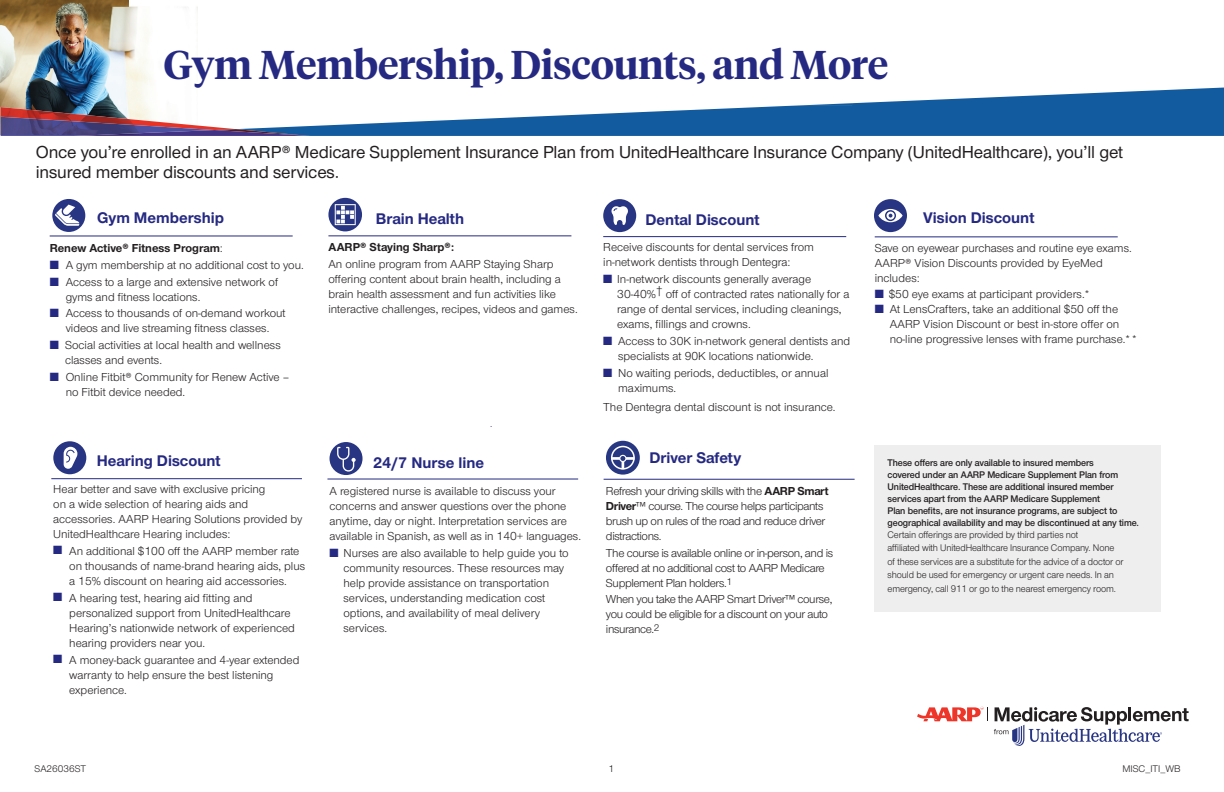
<style>
.page{position:relative;width:1224px;height:792px;background:#fff}
.page>*{position:absolute;margin:0;border:0;box-sizing:border-box;transform-origin:0 0}
.t1{font:600 40px "UHC Serif Headline";letter-spacing:-.01em;color:#252982}
.t2{font:500 18px/20px "UHC Sans";letter-spacing:-.01em;color:#231f20}
.t3{font:700 16px "UHC Sans";color:#252982}
.t4{font:12px/15px "UHC Sans";color:#231f20}
.t5{font:12px/15px "UHC Sans";letter-spacing:-.03em;color:#231f20}
.t6{font:700 12px "UHC Sans";color:#231f20}
.t7{font:600 10px/12px "UHC Sans";letter-spacing:-.01em;color:#231f20;scale:.96 1}
.t8{font:10px/13.4px "UHC Sans";letter-spacing:-.01em;color:#231f20;scale:.96 1}
.t9{font:10px "UHC Sans";letter-spacing:-.01em;color:#231f20}
.s1{font-weight:400}
.s2{color:#252982}
.s3{font-weight:700}
</style>
<div class="page">
<img style="left:0;top:0;width:198px;height:135px">
<div style="left:874px;top:446px;width:287px;height:166px;background:#eeeeef"></div>
<hr style="left:875px;top:236px;width:243px;height:1px;background:#252982">
<hr style="left:51px;top:478px;width:251px;height:1px;background:#252982">
<svg style="left:53px;top:441px;width:33px;height:33px"></svg>
<hr style="left:50px;top:235px;width:243px;height:1px;background:#252982">
<svg style="left:52px;top:199px;width:33px;height:33px"></svg>
<hr style="left:327px;top:479px;width:251px;height:1px;background:#252982">
<svg style="left:330px;top:442px;width:33px;height:33px"></svg>
<hr style="left:328px;top:235px;width:243px;height:1px;background:#252982">
<svg style="left:328px;top:198px;width:34px;height:33px"></svg>
<hr style="left:603px;top:236px;width:243px;height:1px;background:#252982">
<svg style="left:603px;top:199px;width:33px;height:33px"></svg>
<hr style="left:604px;top:479px;width:251px;height:1px;background:#252982">
<div style="left:606px;top:441px;width:34px;height:34px;background:#283781;border-radius:50%"></div>
<svg style="left:611px;top:446px;width:24px;height:24px"></svg>
<div style="left:620px;top:455px;width:6px;height:7px;background:#283781;border-radius:50%"></div>
<div style="left:619px;top:455px;width:8px;height:7px;border:1px solid #fff;border-radius:50%"></div>
<img style="left:1px;top:107px;width:197px;height:10px">
<img style="left:1px;top:117px;width:197px;height:9px">
<svg style="left:311px;top:88px;width:913px;height:38px;fill:#125b9f"></svg>
<svg style="left:764px;top:88px;width:88px;height:18px"></svg>
<svg style="left:1px;top:126px;width:1223px;height:10px;background:#235a9b"></svg>
<img style="left:97px;top:131px;width:101px;height:4px">
<svg style="left:917px;top:707px;width:71px;height:14px"></svg>
<svg style="left:994px;top:707px;width:195px;height:39px"></svg>
<svg style="left:874px;top:199px;width:33px;height:33px"></svg>
<h1 class="t1" style="left:164px;top:37px;width:726px">Gym Membership, Discounts, and More</h1>
<h2 class="t2" style="left:36px;top:141px;width:1089px">Once you’re enrolled in an AARP® Medicare Supplement Insurance Plan from UnitedHealthcare Insurance Company (UnitedHealthcare), you’ll get insured member discounts and services.</h2>
<h3 class="t3" style="left:97px;top:207px;width:129px">Gym Membership</h3>
<p class="t6" style="left:50px;top:240px;width:175px">Renew Active® Fitness Program<span class="s1">:</span></p>
<p class="t4" style="left:50px;top:257px;width:256px"><span class="s2">■</span> A gym membership at no additional cost to you.</p>
<p class="t4" style="left:66px;top:274px;width:214px;text-indent:-16px"><span class="s2">■</span> Access to a large and extensive network of gyms and fitness locations.</p>
<p class="t4" style="left:50px;top:306px;width:238px;text-align:center"><span class="s2">■</span> Access to thousands of on-demand workout videos and live streaming fitness classes.</p>
<p class="t4" style="left:65px;top:337px;width:217px;text-indent:-15px"><span class="s2">■</span> Social activities at local health and wellness classes and events.</p>
<p class="t4" style="left:66px;top:369px;width:225px;text-indent:-16px"><span class="s2">■</span> Online Fitbit® Community for Renew Active – no Fitbit device needed.</p>
<h3 class="t3" style="left:97px;top:450px;width:125px">Hearing Discount</h3>
<p class="t4" style="left:53px;top:481px;width:250px">Hear better and save with exclusive pricing<br>on a wide selection of hearing aids and accessories. AARP Hearing Solutions provided by UnitedHealthcare Hearing includes:</p>
<p class="t4" style="left:69px;top:543px;width:237px;text-indent:-16px"><span class="s2">■</span> An additional $100 off the AARP member rate on thousands of name-brand hearing aids, plus a 15% discount on hearing aid accessories.</p>
<p class="t4" style="left:69px;top:590px;width:227px;text-indent:-16px"><span class="s2">■</span> A hearing test, hearing aid fitting and personalized support from UnitedHealthcare Hearing’s nationwide network of experienced hearing providers near you.</p>
<p class="t4" style="left:69px;top:652px;width:232px;text-indent:-16px"><span class="s2">■</span> A money-back guarantee and 4-year extended warranty to help ensure the best listening experience.</p>
<h3 class="t3" style="left:376px;top:208px;width:90px">Brain Health</h3>
<h3 class="t3" style="left:646px;top:209px;width:116px">Dental Discount</h3>
<p class="t4" style="left:603px;top:240px;width:212px">Receive discounts for dental services from in-network dentists through Dentegra:</p>
<p class="t4" style="left:617px;top:271px;width:234px;text-indent:-14px"><span class="s2">■</span> In-network discounts generally average 30-40%† off of contracted rates nationally for a range of dental services, including cleanings, exams, fillings and crowns.</p>
<p class="t4" style="left:618px;top:333px;width:234px;text-indent:-15px"><span class="s2">■</span> Access to 30K in-network general dentists and specialists at 90K locations nationwide.</p>
<p class="t4" style="left:618px;top:365px;width:212px;text-indent:-15px"><span class="s2">■</span> No waiting periods, deductibles, or annual maximums.</p>
<p class="t4" style="left:603px;top:399px;width:234px">The Dentegra dental discount is not insurance.</p>
<h3 class="t3" style="left:650px;top:447px;width:93px">Driver Safety</h3>
<p class="t5" style="left:606px;top:483px;width:224px">Refresh your driving skills with the <span class="s3">AARP Smart Driver</span>™ course. The course helps participants brush up on rules of the road and reduce driver distractions.</p>
<p class="t5" style="left:606px;top:545px;width:229px">The course is available online or in-person, and is offered at no additional cost to AARP Medicare<br>Supplement Plan holders.<sup>1</sup></p>
<p class="t5" style="left:606px;top:592px;width:228px">When you take the AARP Smart Driver™ course, you could be eligible for a discount on your auto insurance.<sup>2</sup></p>
<p class="t6" style="left:328px;top:239px;width:127px">AARP® Staying Sharp®:</p>
<p class="t4" style="left:328px;top:256px;width:251px">An online program from AARP Staying Sharp offering content about brain health, including a brain health assessment and fun activities like interactive challenges, recipes, videos and games.</p>
<h3 class="t3" style="left:373px;top:452px;width:112px">24/7 Nurse line</h3>
<p class="t4" style="left:330px;top:483px;width:253px">A registered nurse is available to discuss your concerns and answer questions over the phone anytime, day or night. Interpretation services are available in Spanish, as well as in 140+ languages.</p>
<p class="t4" style="left:344px;top:545px;width:227px;text-indent:-14px"><span class="s2">■</span> Nurses are also available to help guide you to community resources. These resources may help provide assistance on transportation services, understanding medication cost options, and availability of meal delivery services.</p>
<h3 class="t3" style="left:923px;top:207px;width:113px">Vision Discount</h3>
<p class="t4" style="left:875px;top:240px;width:259px">Save on eyewear purchases and routine eye exams.<br>AARP® Vision Discounts provided by EyeMed includes:</p>
<p class="t4" style="left:875px;top:287px;width:217px"><span class="s2">■</span> $50 eye exams at participant providers.*</p>
<p class="t4" style="left:890px;top:302px;width:249px;text-indent:-15px"><span class="s2">■</span> At LensCrafters, take an additional $50 off the<br>AARP Vision Discount or best in-store offer on no-line progressive lenses with frame purchase.**</p>
<p class="t7" style="left:888px;top:456px;width:263px">These offers are only available to insured members<br>covered under an AARP Medicare Supplement Plan from UnitedHealthcare. These are additional insured member services apart from the AARP Medicare Supplement<br>Plan benefits, are not insurance programs, are subject to geographical availability and may be discontinued at any time.</p>
<p class="t8" style="left:888px;top:528px;width:247px">Certain offerings are provided by third parties not<br>affiliated with UnitedHealthcare Insurance Company. None of these services are a substitute for the advice of a doctor or should be used for emergency or urgent care needs. In an emergency, call 911 or go to the nearest emergency room.</p>
<p class="t9" style="left:35px;top:762px;width:53px">SA26036ST</p>
<p class="t9" style="left:609px;top:762px;width:7px">1</p>
<p class="t9" style="left:1122px;top:762px;width:60px">MISC_ITI_WB</p>
</div>
